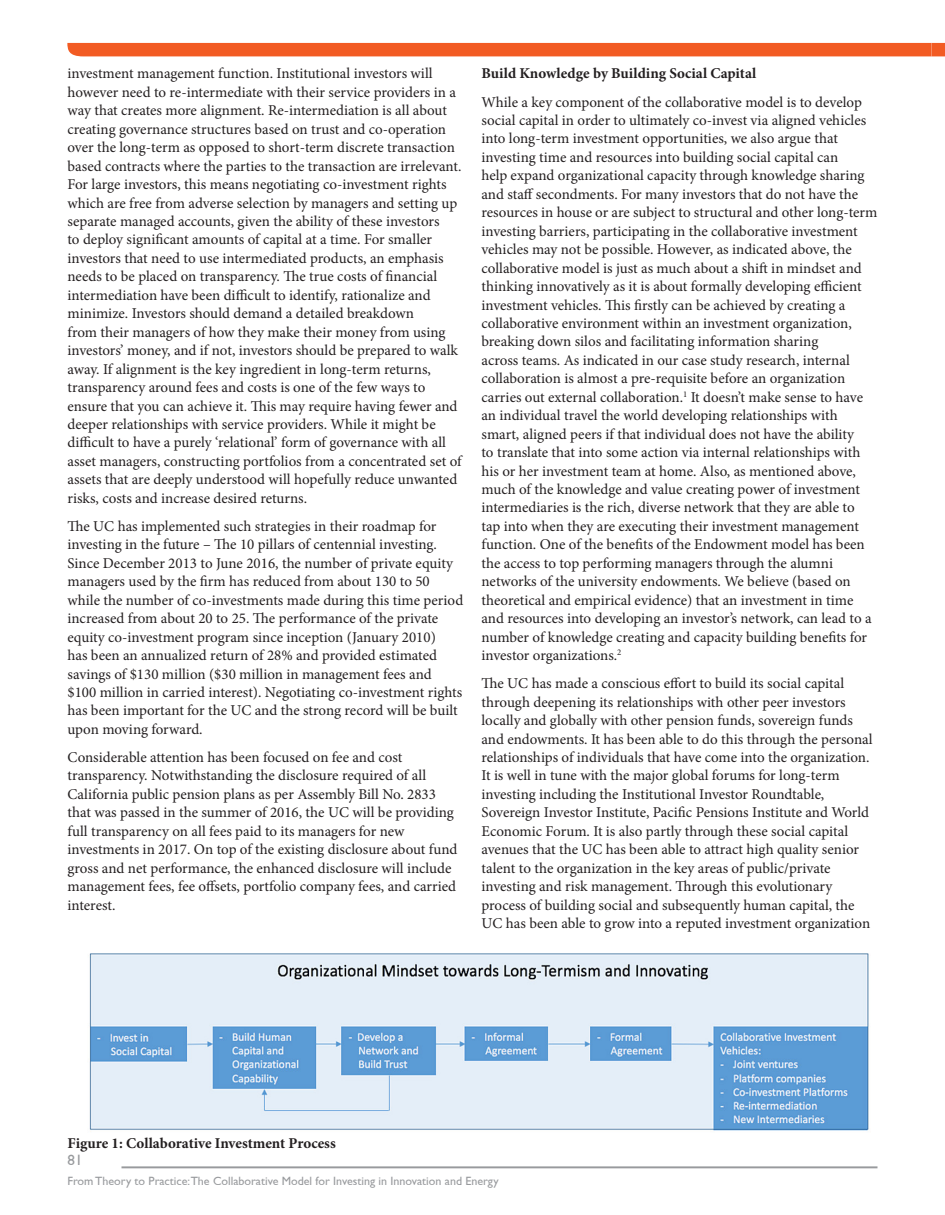
<style>
.page{position:relative;width:945px;height:1215px;background:#fff}
.page>*{position:absolute;margin:0;border:0;box-sizing:border-box;transform-origin:0 0}
.t1{font:15px/18.5px "Minion Pro";color:#231f20}
.t2{font:700 15px "Minion Pro";color:#231f20}
.t3{font:15px "Gill Sans";color:#989a9d}
.t4{font:12px "Gill Sans";color:#989a9d}
</style>
<div class="page">
<div style="left:67px;top:43px;width:878px;height:13px;background:#f25b23"></div>
<hr style="left:122px;top:1166px;width:756px;height:2px;background:#989a9d">
<img style="left:89px;top:953px;width:780px;height:179px">
<p class="t1" style="left:68px;top:64px;width:396px">investment management function. Institutional investors will however need to re-intermediate with their service providers in a way that creates more alignment. Re-intermediation is all about creating governance structures based on trust and co-operation over the long-term as opposed to short-term discrete transaction based contracts where the parties to the transaction are irrelevant.<br>For large investors, this means negotiating co-investment rights which are free from adverse selection by managers and setting up separate managed accounts, given the ability of these investors<br>to deploy significant amounts of capital at a time. For smaller investors that need to use intermediated products, an emphasis needs to be placed on transparency. The true costs of financial intermediation have been difficult to identify, rationalize and minimize. Investors should demand a detailed breakdown<br>from their managers of how they make their money from using investors’ money, and if not, investors should be prepared to walk away. If alignment is the key ingredient in long-term returns, transparency around fees and costs is one of the few ways to ensure that you can achieve it. This may require having fewer and deeper relationships with service providers. While it might be difficult to have a purely ‘relational’ form of governance with all asset managers, constructing portfolios from a concentrated set of assets that are deeply understood will hopefully reduce unwanted risks, costs and increase desired returns.</p>
<p class="t1" style="left:68px;top:517px;width:397px">The UC has implemented such strategies in their roadmap for investing in the future – The 10 pillars of centennial investing.<br>Since December 2013 to June 2016, the number of private equity managers used by the firm has reduced from about 130 to 50 while the number of co-investments made during this time period increased from about 20 to 25. The performance of the private equity co-investment program since inception (January 2010)<br>has been an annualized return of 28% and provided estimated savings of $130 million ($30 million in management fees and $100 million in carried interest). Negotiating co-investment rights has been important for the UC and the strong record will be built upon moving forward.</p>
<p class="t1" style="left:68px;top:748px;width:392px">Considerable attention has been focused on fee and cost transparency. Notwithstanding the disclosure required of all California public pension plans as per Assembly Bill No. 2833 that was passed in the summer of 2016, the UC will be providing full transparency on all fees paid to its managers for new investments in 2017. On top of the existing disclosure about fund gross and net performance, the enhanced disclosure will include management fees, fee offsets, portfolio company fees, and carried interest.</p>
<p class="t2" style="left:482px;top:63px;width:276px">Build Knowledge by Building Social Capital</p>
<p class="t1" style="left:482px;top:93px;width:398px">While a key component of the collaborative model is to develop social capital in order to ultimately co-invest via aligned vehicles into long-term investment opportunities, we also argue that investing time and resources into building social capital can<br>help expand organizational capacity through knowledge sharing and staff secondments. For many investors that do not have the resources in house or are subject to structural and other long-term investing barriers, participating in the collaborative investment vehicles may not be possible. However, as indicated above, the collaborative model is just as much about a shift in mindset and thinking innovatively as it is about formally developing efficient investment vehicles. This firstly can be achieved by creating a collaborative environment within an investment organization, breaking down silos and facilitating information sharing<br>across teams. As indicated in our case study research, internal collaboration is almost a pre-requisite before an organization carries out external collaboration.<sup>1</sup> It doesn’t make sense to have an individual travel the world developing relationships with smart, aligned peers if that individual does not have the ability<br>to translate that into some action via internal relationships with his or her investment team at home. Also, as mentioned above, much of the knowledge and value creating power of investment intermediaries is the rich, diverse network that they are able to<br>tap into when they are executing their investment management function. One of the benefits of the Endowment model has been the access to top performing managers through the alumni networks of the university endowments. We believe (based on theoretical and empirical evidence) that an investment in time and resources into developing an investor’s network, can lead to a number of knowledge creating and capacity building benefits for investor organizations.<sup>2</sup></p>
<p class="t1" style="left:482px;top:674px;width:393px">The UC has made a conscious effort to build its social capital through deepening its relationships with other peer investors locally and globally with other pension funds, sovereign funds and endowments. It has been able to do this through the personal relationships of individuals that have come into the organization.<br>It is well in tune with the major global forums for long-term investing including the Institutional Investor Roundtable, Sovereign Investor Institute, Pacific Pensions Institute and World Economic Forum. It is also partly through these social capital avenues that the UC has been able to attract high quality senior talent to the organization in the key areas of public/private investing and risk management. Through this evolutionary process of building social and subsequently human capital, the UC has been able to grow into a reputed investment organization</p>
<p class="t2" style="left:68px;top:1132px;width:270px">Figure 1: Collaborative Investment Process</p>
<p class="t3" style="left:68px;top:1151px;width:16px">81</p>
<p class="t4" style="left:68px;top:1174px;width:433px">From Theory to Practice:The Collaborative Model for Investing in Innovation and Energy</p>
</div>
